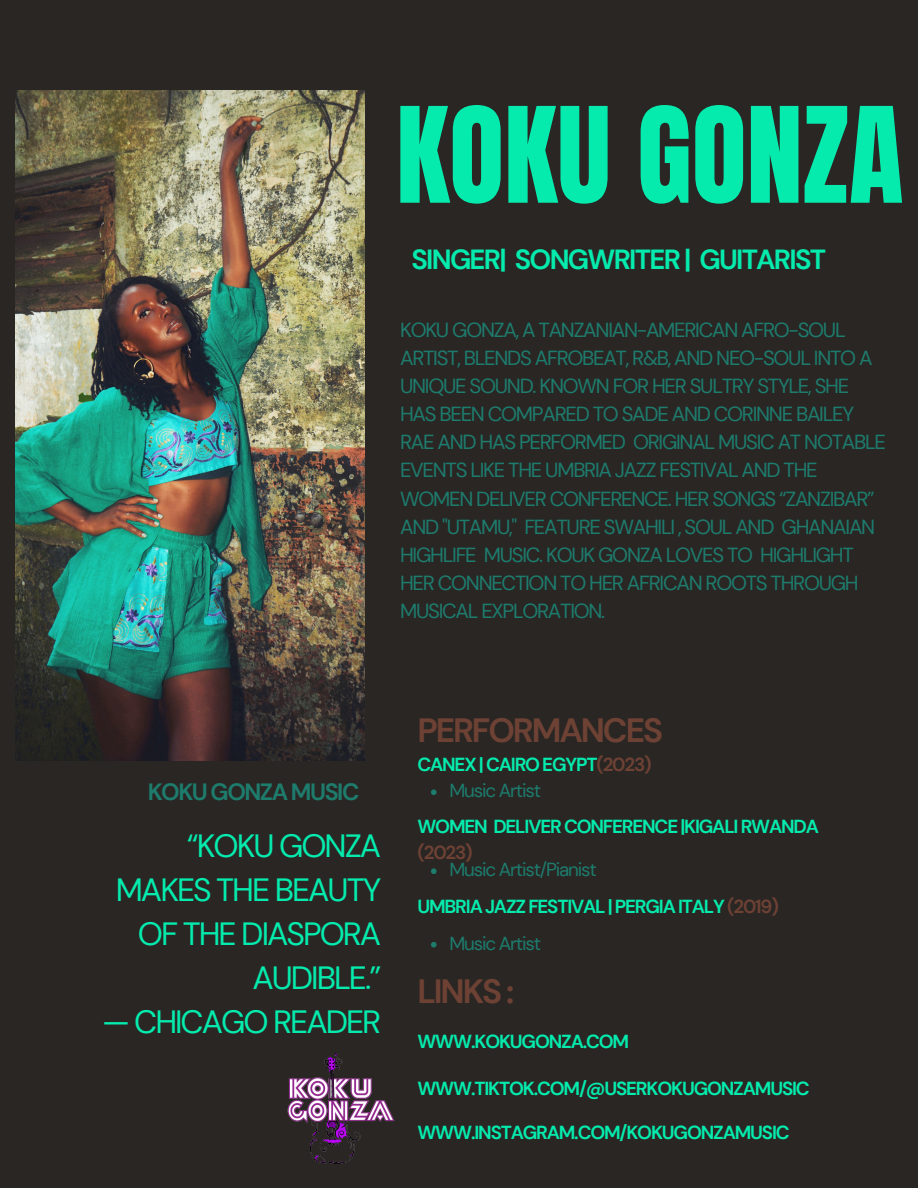
<style>
.page{position:relative;width:918px;height:1188px;background:#292624}
.page>*{position:absolute;margin:0;border:0;box-sizing:border-box;transform-origin:0 0}
.t1{font:112.8px "Anton";color:#05ebad}
.t2{font:700 33.6px "DM Sans";letter-spacing:-.06em;color:#6d4134}
.t3{font:32.1px/43.8px "DM Sans";letter-spacing:-.06em;color:#05ebad;text-align:right}
.t4{font:700 27.6px "DM Sans";letter-spacing:-.06em;color:#05ebad}
.t5{font:700 23.55px "DM Sans";letter-spacing:-.06em;color:#1e7c6d}
.t6{font:20.4px/28.2px "DM Sans";letter-spacing:-.06em;color:#1e7c6d}
.t7{font:700 18.9px/25.8px "DM Sans";letter-spacing:-.06em;color:#05ebad}
.t8{font:18.9px "DM Sans";letter-spacing:-.06em;color:#1e7c6d}
.s1{color:#6d4134}
</style>
<div class="page">
<img style="left:16px;top:90px;width:348px;height:671px">
<img style="left:288px;top:1054px;width:107px;height:110px">
<svg style="left:431px;top:789px;width:6px;height:6px"></svg>
<svg style="left:431px;top:868px;width:6px;height:6px"></svg>
<svg style="left:431px;top:942px;width:6px;height:6px"></svg>
<p class="t1" style="left:396px;top:74px;width:509px">KOKU GONZA</p>
<p class="t4" style="left:411px;top:241px;width:416px">SINGER| SONGWRITER | GUITARIST</p>
<h4 class="t6" style="left:400px;top:316px;width:487px">KOKU GONZA, A TANZANIAN-AMERICAN AFRO-SOUL ARTIST, BLENDS AFROBEAT, R&amp;B, AND NEO-SOUL INTO A UNIQUE SOUND. KNOWN FOR HER SULTRY STYLE, SHE HAS BEEN COMPARED TO SADE AND CORINNE BAILEY RAE AND HAS PERFORMED ORIGINAL MUSIC AT NOTABLE EVENTS LIKE THE UMBRIA JAZZ FESTIVAL AND THE WOMEN DELIVER CONFERENCE. HER SONGS “ZANZIBAR” AND "UTAMU," FEATURE SWAHILI , SOUL AND GHANAIAN HIGHLIFE MUSIC. KOUK GONZA LOVES TO HIGHLIGHT HER CONNECTION TO HER AFRICAN ROOTS THROUGH MUSICAL EXPLORATION.</h4>
<h1 class="t5" style="left:148px;top:777px;width:213px">KOKU GONZA MUSIC</h1>
<h5 class="t3" style="left:116px;top:825px;width:267px">“KOKU GONZA<br>MAKES THE BEAUTY<br>OF THE DIASPORA<br>AUDIBLE.”</h5>
<h5 class="t3" style="left:102px;top:1000px;width:280px">— CHICAGO READER</h5>
<h2 class="t2" style="left:417px;top:708px;width:247px">PERFORMANCES</h2>
<h3 class="t7" style="left:417px;top:751px;width:236px">CANEX | CAIRO EGYPT<span class="s1">(2023)</span></h3>
<p class="t8" style="left:450px;top:779px;width:93px">Music Artist</p>
<p class="t7" style="left:417px;top:814px;width:403px">WOMEN DELIVER CONFERENCE |KIGALI RWANDA <span class="s1">(2023)</span></p>
<h6 class="t8" style="left:450px;top:858px;width:149px">Music Artist/Pianist</h6>
<p class="t7" style="left:417px;top:894px;width:363px">UMBRIA JAZZ FESTIVAL | PERGIA ITALY <span class="s1">(2019)</span></p>
<h6 class="t8" style="left:450px;top:931px;width:93px">Music Artist</h6>
<h6 class="t2" style="left:417px;top:970px;width:98px">LINKS :</h6>
<p class="t7" style="left:417px;top:1028px;width:213px">WWW.KOKUGONZA.COM</p>
<h2 class="t7" style="left:417px;top:1075px;width:394px">WWW.TIKTOK.COM/@USERKOKUGONZAMUSIC</h2>
<h6 class="t7" style="left:417px;top:1120px;width:374px">WWW.INSTAGRAM.COM/KOKUGONZAMUSIC</h6>
</div>
